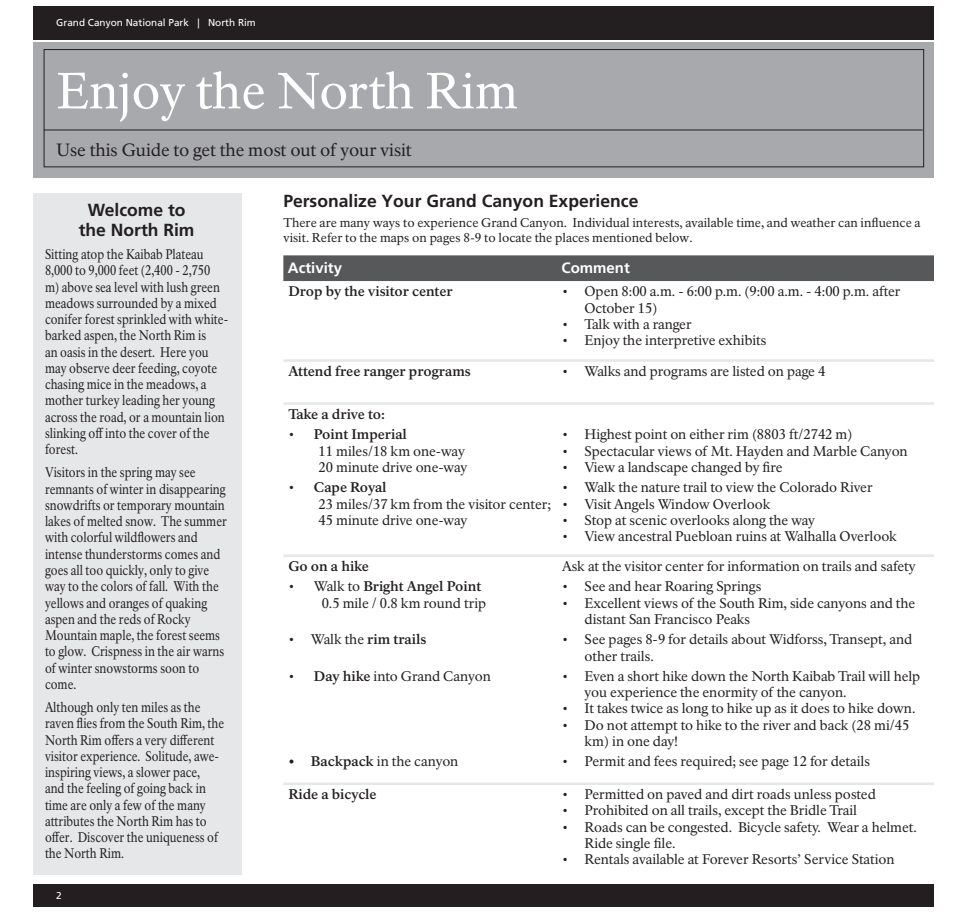
<style>
.page{position:relative;width:979px;height:912px;background:#fff}
.page>*{position:absolute;margin:0;border:0;box-sizing:border-box;transform-origin:0 0}
.t1{font:50px "NPS Rawlinson OT";letter-spacing:-.01em;color:#fff}
.t2{font:700 17.5px/20px "Frutiger LT Std";color:#231f20;text-align:center}
.t3{font:17.5px "NPS Rawlinson OT";letter-spacing:-.005em;color:#231f20}
.t4{font:700 15px "Frutiger LT Std";color:#fff}
.t5{font:13.75px/16.2px "NPS Rawlinson OT";color:#231f20}
.t6{font:13.75px/16.2px "NPS Rawlinson OT";color:#231f20;scale:.85 1}
.t7{font:700 13.75px "NPS Rawlinson OT";letter-spacing:-.01em;color:#231f20}
.t8{font:12.5px/15px "NPS Rawlinson OT";color:#231f20}
.t9{font:10px "Frutiger LT Std";color:#fff}
.s1{font-weight:700}
.s2{font-weight:400}
</style>
<div class="page">
<div style="left:34px;top:6px;width:900px;height:33px;background:#231f20"></div>
<div style="left:34px;top:883px;width:900px;height:23px;background:#231f20"></div>
<div style="left:34px;top:43px;width:900px;height:135px;background:#a8a9ad"></div>
<div style="left:34px;top:193px;width:208px;height:681px;background:#e6e7e9"></div>
<div style="left:283px;top:255px;width:651px;height:26px;background:#57585a"></div>
<hr style="left:283px;top:359px;width:274px;height:2px;background:#e6e7e9">
<hr style="left:557px;top:359px;width:377px;height:2px;background:#e6e7e9">
<hr style="left:283px;top:402px;width:274px;height:3px;background:#e6e7e9">
<hr style="left:557px;top:402px;width:377px;height:3px;background:#e6e7e9">
<hr style="left:283px;top:554px;width:274px;height:3px;background:#e6e7e9">
<hr style="left:557px;top:554px;width:377px;height:3px;background:#e6e7e9">
<hr style="left:283px;top:782px;width:274px;height:2px;background:#e6e7e9">
<hr style="left:557px;top:782px;width:377px;height:2px;background:#e6e7e9">
<div style="left:44px;top:49px;width:880px;height:118px;border:1px solid #231f20"></div>
<hr style="left:44px;top:130px;width:878px;height:1px;background:#231f20">
<p class="t9" style="left:56px;top:17px;width:201px">Grand Canyon National Park | North Rim</p>
<h1 class="t1" style="left:56px;top:61px;width:463px">Enjoy the North Rim</h1>
<p class="t3" style="left:56px;top:139px;width:357px">Use this Guide to get the most out of your visit</p>
<p class="t2" style="left:79px;top:200px;width:117px">Welcome to the North Rim</p>
<p class="t6" style="left:45px;top:246px;width:217px">Sitting atop the Kaibab Plateau<br>8,000 to 9,000 feet (2,400 - 2,750<br>m) above sea level with lush green meadows surrounded by a mixed conifer forest sprinkled with white&shy;barked aspen, the North Rim is<br>an oasis in the desert. Here you may observe deer feeding, coyote chasing mice in the meadows, a mother turkey leading her young across the road, or a mountain lion slinking off into the cover of the forest.</p>
<p class="t6" style="left:45px;top:464px;width:215px">Visitors in the spring may see remnants of winter in disappearing snowdrifts or temporary mountain lakes of melted snow. The summer with colorful wildflowers and intense thunderstorms comes and goes all too quickly, only to give way to the colors of fall. With the yellows and oranges of quaking aspen and the reds of Rocky<br>Mountain maple, the forest seems to glow. Crispness in the air warns of winter snowstorms soon to come.</p>
<p class="t6" style="left:45px;top:699px;width:212px">Although only ten miles as the raven flies from the South Rim, the<br>North Rim offers a very different visitor experience. Solitude, awe&shy;inspiring views, a slower pace,<br>and the feeling of going back in time are only a few of the many attributes the North Rim has to offer. Discover the uniqueness of the North Rim.</p>
<p class="t9" style="left:56px;top:889px;width:7px">2</p>
<p class="t2" style="left:283px;top:190px;width:356px">Personalize Your Grand Canyon Experience</p>
<p class="t8" style="left:283px;top:215px;width:639px">There are many ways to experience Grand Canyon. Individual interests, available time, and weather can influence a visit. Refer to the maps on pages 8-9 to locate the places mentioned below.</p>
<p class="t4" style="left:288px;top:259px;width:56px">Activity</p>
<p class="t4" style="left:561px;top:259px;width:70px">Comment</p>
<p class="t7" style="left:288px;top:283px;width:166px">Drop by the visitor center</p>
<p class="t5" style="left:584px;top:283px;width:317px;text-indent:-22px">• Open 8:00 a.m. - 6:00 p.m. (9:00 a.m. - 4:00 p.m. after<br>October 15)</p>
<p class="t5" style="left:562px;top:316px;width:131px">• Talk with a ranger</p>
<p class="t5" style="left:562px;top:332px;width:206px">• Enjoy the interpretive exhibits</p>
<p class="t7" style="left:288px;top:362px;width:184px">Attend free ranger programs</p>
<p class="t5" style="left:562px;top:363px;width:265px">• Walks and programs are listed on page 4</p>
<p class="t7" style="left:288px;top:405px;width:98px">Take a drive to:</p>
<p class="t5" style="left:319px;top:426px;width:150px;text-indent:-30px">• <span class="s1">Point Imperial<br></span>11 miles/18 km one-way<br>20 minute drive one-way</p>
<p class="t5" style="left:562px;top:426px;width:292px">• Highest point on either rim (8803 ft/2742 m)</p>
<p class="t5" style="left:562px;top:442px;width:347px">• Spectacular views of Mt. Hayden and Marble Canyon</p>
<p class="t5" style="left:562px;top:459px;width:222px">• View a landscape changed by fire</p>
<p class="t5" style="left:319px;top:479px;width:234px;text-indent:-30px">• <span class="s1">Cape Royal<br></span>23 miles/37 km from the visitor center;<br>45 minute drive one-way</p>
<p class="t5" style="left:562px;top:479px;width:312px">• Walk the nature trail to view the Colorado River</p>
<p class="t5" style="left:562px;top:495px;width:210px">• Visit Angels Window Overlook</p>
<p class="t5" style="left:562px;top:512px;width:255px">• Stop at scenic overlooks along the way</p>
<p class="t5" style="left:562px;top:528px;width:336px">• View ancestral Puebloan ruins at Walhalla Overlook</p>
<p class="t7" style="left:288px;top:557px;width:82px">Go on a hike</p>
<p class="t5" style="left:562px;top:558px;width:355px">Ask at the visitor center for information on trails and safety</p>
<p class="t5" style="left:322px;top:578px;width:166px;text-indent:-33px">• Walk to <span class="s1">Bright Angel Point<br></span>0.5 mile / 0.8 km round trip</p>
<p class="t5" style="left:562px;top:578px;width:201px">• See and hear Roaring Springs</p>
<p class="t5" style="left:584px;top:594px;width:332px;text-indent:-22px">• Excellent views of the South Rim, side canyons and the distant San Francisco Peaks</p>
<p class="t7" style="left:288px;top:631px;width:140px"><span class="s2">• Walk the</span> rim trails</p>
<p class="t5" style="left:584px;top:631px;width:329px;text-indent:-22px">• See pages 8-9 for details about Widforss, Transept, and other trails.</p>
<p class="t5" style="left:288px;top:668px;width:204px">• <span class="s1">Day hike</span> into Grand Canyon</p>
<p class="t5" style="left:584px;top:668px;width:337px;text-indent:-22px">• Even a short hike down the North Kaibab Trail will help you experience the enormity of the canyon.</p>
<p class="t5" style="left:562px;top:700px;width:355px">• It takes twice as long to hike up as it does to hike down.</p>
<p class="t5" style="left:584px;top:716px;width:326px;text-indent:-22px">• Do not attempt to hike to the river and back (28 mi/45 km) in one day!</p>
<p class="t5" style="left:288px;top:753px;width:172px"><span class="s1">• Backpack</span> in the canyon</p>
<p class="t5" style="left:562px;top:753px;width:309px">• Permit and fees required; see page 12 for details</p>
<p class="t7" style="left:288px;top:785px;width:90px">Ride a bicycle</p>
<p class="t5" style="left:562px;top:786px;width:315px">• Permitted on paved and dirt roads unless posted</p>
<p class="t5" style="left:562px;top:802px;width:296px">• Prohibited on all trails, except the Bridle Trail</p>
<p class="t5" style="left:584px;top:818px;width:334px;text-indent:-22px">• Roads can be congested. Bicycle safety. Wear a helmet.<br>Ride single file.</p>
<p class="t5" style="left:562px;top:851px;width:334px">• Rentals available at Forever Resorts’ Service Station</p>
</div>
